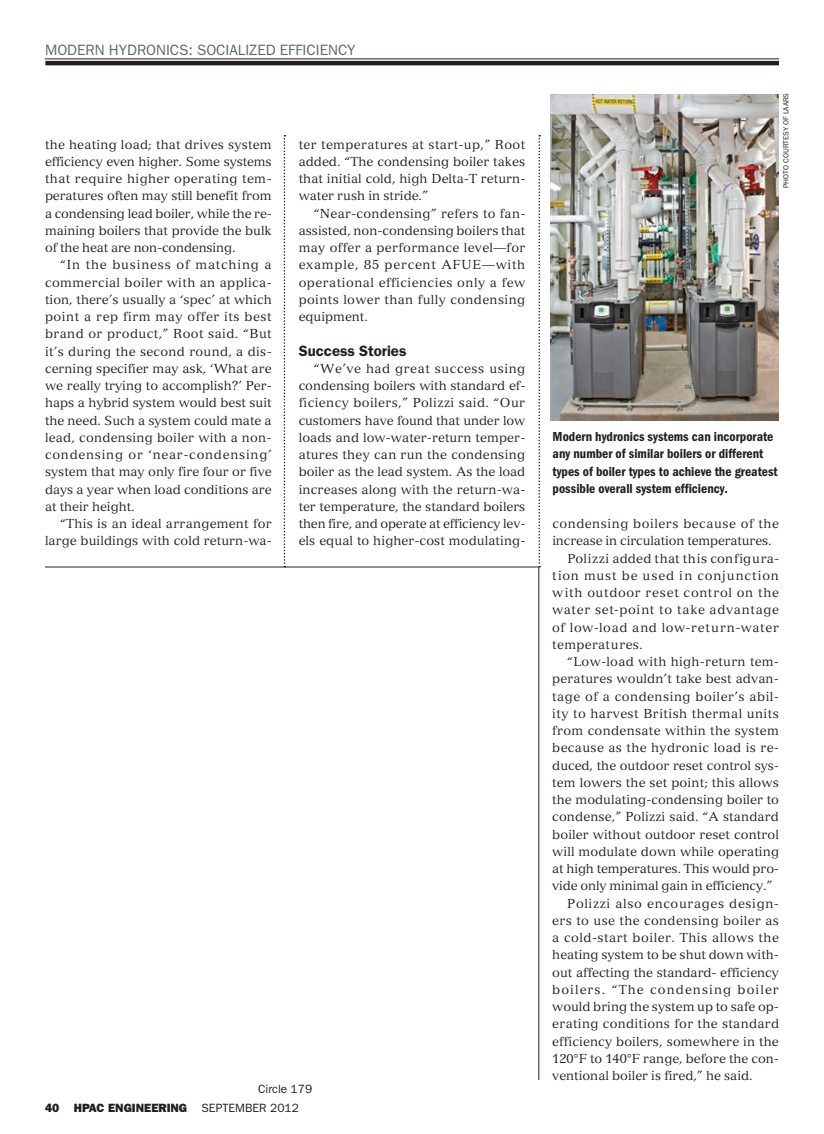
<style>
.page{position:relative;width:824px;height:1134px;background:#fff}
.page>*{position:absolute;margin:0;border:0;box-sizing:border-box;transform-origin:0 0}
.t1{font:15px "ITC Franklin Gothic Std";color:#5d6966}
.SUBHEAD{font:600 15px "ITC Franklin Gothic Std";color:#231f20}
.CAPTION{font:13.5px/17.2px "ITC Franklin Gothic Std Dm Cd";color:#231f20}
.TEXT{font:12.75px/17.2px "Versailles LT Std";color:#231f20;text-align:justify}
.t2{font:12px "ITC Franklin Gothic Std Hvy";color:#231f20}
.Circle_Number-AD{font:12px "ITC Franklin Gothic Std";color:#231f20}
.PHOTO_CREDIT{font:7.5px "ITC Franklin Gothic Std";color:#231f20}
.s1{font-family:"ITC Franklin Gothic Std"}
</style>
<div class="page">
<hr style="left:538px;top:567px;width:1px;height:513px;background:#231f20">
<hr style="left:45px;top:567px;width:493px;height:1px;background:#231f20">
<svg style="left:284px;top:135px;width:1px;height:432px"></svg>
<svg style="left:538px;top:135px;width:2px;height:432px"></svg>
<hr style="left:45px;top:58px;width:733px;height:1px;background:#231f20">
<hr style="left:45px;top:61px;width:733px;height:4px;background:#231f20">
<img style="left:551px;top:94px;width:227px;height:327px">
<p class="t1" style="left:45px;top:42px;width:312px">MODERN HYDRONICS: SOCIALIZED EFFICIENCY</p>
<p class="TEXT" style="left:45px;top:135px;width:228px">the heating load; that drives system efficiency even higher. Some systems that require higher operating tem&shy;peratures often may still benefit from a condensing lead boiler, while the re&shy;maining boilers that provide the bulk of the heat are non-condensing.</p>
<p class="TEXT" style="left:45px;top:256px;width:228px;text-indent:15px">“In the business of matching a commercial boiler with an applica&shy;tion, there’s usually a ‘spec’ at which point a rep firm may offer its best brand or product,” Root said. “But it’s during the second round, a dis&shy;cerning specifier may ask, ‘What are we really trying to accomplish?’ Per&shy;haps a hybrid system would best suit the need. Such a system could mate a lead, condensing boiler with a non&shy;condensing or ‘near-condensing’ system that may only fire four or five days a year when load conditions are at their height.</p>
<p class="TEXT" style="left:45px;top:515px;width:228px;text-align:right">“This is an ideal arrangement for large buildings with cold return-wa-</p>
<p class="TEXT" style="left:299px;top:135px;width:228px">ter temperatures at start-up,” Root added. “The condensing boiler takes that initial cold, high Delta-T return&shy;water rush in stride.”</p>
<p class="TEXT" style="left:299px;top:204px;width:228px;text-indent:15px">“Near-condensing” refers to fan&shy;assisted, non-condensing boilers that may offer a performance level—for example, 85 percent AFUE—with operational efficiencies only a few points lower than fully condensing equipment.</p>
<p class="SUBHEAD" style="left:298px;top:341px;width:109px">Success Stories</p>
<p class="TEXT" style="left:299px;top:360px;width:228px;text-indent:15px">“We’ve had great success using condensing boilers with standard ef&shy;ficiency boilers,” Polizzi said. “Our customers have found that under low loads and low-water-return temper&shy;atures they can run the condensing boiler as the lead system. As the load increases along with the return-wa&shy;ter temperature, the standard boilers then fire, and operate at efficiency lev&shy;els equal to higher-cost modulating-</p>
<p class="Circle_Number-AD" style="left:258px;top:1083px;width:56px">Circle 179</p>
<p class="t2" style="left:45px;top:1101px;width:255px">40 HPAC ENGINEERING <span class="s1">SEPTEMBER 2012</span></p>
<p class="PHOTO_CREDIT" style="left:781px;top:188px;width:96px;rotate:-90deg">PHOTO COURTESY OF LAARS</p>
<p class="CAPTION" style="left:552px;top:428px;width:227px">Modern hydronics systems can incorporate any number of similar boilers or different types of boiler types to achieve the greatest possible overall system efficiency.</p>
<p class="TEXT" style="left:552px;top:515px;width:228px">condensing boilers because of the increase in circulation temperatures.</p>
<p class="TEXT" style="left:552px;top:549px;width:228px;text-indent:15px">Polizzi added that this configura&shy;tion must be used in conjunction with outdoor reset control on the water set-point to take advantage of low-load and low-return-water temperatures.</p>
<p class="TEXT" style="left:552px;top:653px;width:228px;text-indent:15px">“Low-load with high-return tem&shy;peratures wouldn’t take best advan&shy;tage of a condensing boiler’s abil&shy;ity to harvest British thermal units from condensate within the system because as the hydronic load is re&shy;duced, the outdoor reset control sys&shy;tem lowers the set point; this allows the modulating-condensing boiler to condense,” Polizzi said. “A standard boiler without outdoor reset control will modulate down while operating at high temperatures. This would pro&shy;vide only minimal gain in efficiency.”</p>
<p class="TEXT" style="left:552px;top:894px;width:228px;text-indent:15px">Polizzi also encourages design&shy;ers to use the condensing boiler as a cold-start boiler. This allows the heating system to be shut down with&shy;out affecting the standard- efficiency boilers. “The condensing boiler would bring the system up to safe op&shy;erating conditions for the standard efficiency boilers, somewhere in the 120°F to 140°F range, before the con&shy;ventional boiler is fired,” he said.</p>
</div>
